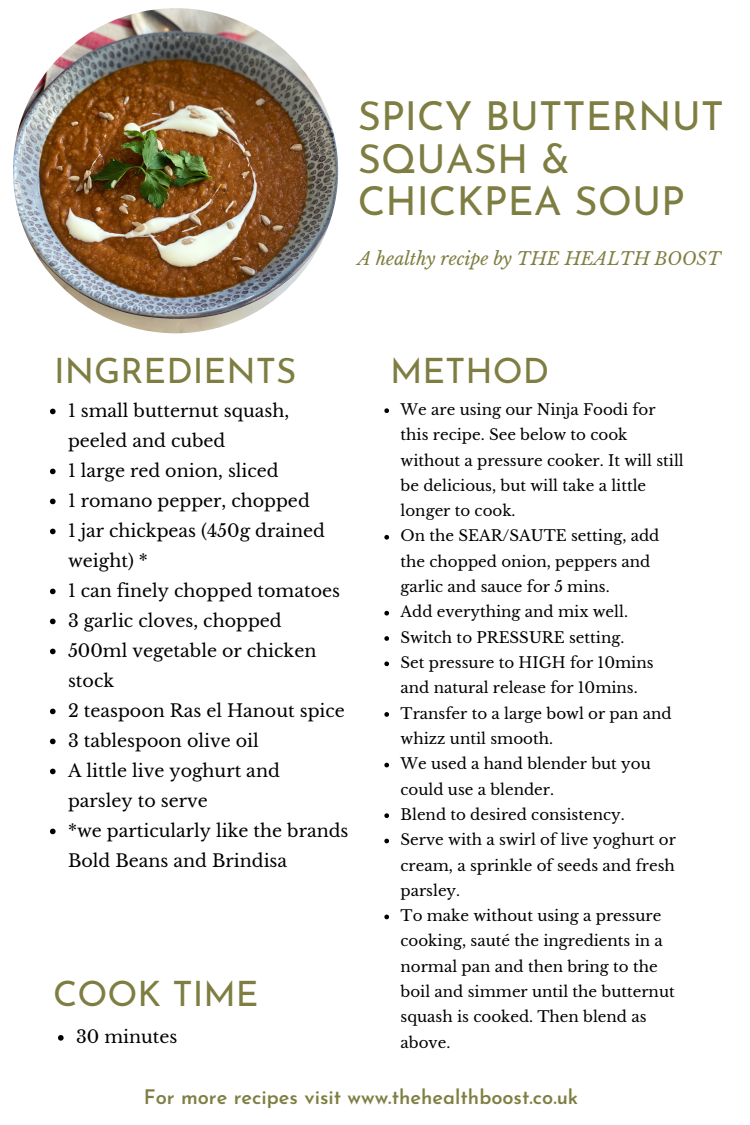
<style>
.page{position:relative;width:750px;height:1125px;background:#fff}
.page>*{position:absolute;margin:0;border:0;box-sizing:border-box;transform-origin:0 0}
.t1{font:40px/42.2px "Josefin Sans";color:#7e7e42}
.t2{font:35px "Josefin Sans";color:#7e7e42}
.t3{font:600 20px "Josefin Sans";color:#7e7e42}
.t4{font:italic 17.62px "Libre Baskerville";color:#7e7e42}
.t5{font:17.5px/30px "Libre Baskerville";color:#000}
.t6{font:15px/25.2px "Libre Baskerville";color:#000}
</style>
<div class="page">
<svg style="left:50px;top:409px;width:6px;height:5px"></svg>
<svg style="left:50px;top:469px;width:6px;height:5px"></svg>
<svg style="left:50px;top:499px;width:6px;height:5px"></svg>
<svg style="left:50px;top:529px;width:6px;height:5px"></svg>
<svg style="left:50px;top:589px;width:6px;height:5px"></svg>
<svg style="left:50px;top:619px;width:6px;height:5px"></svg>
<svg style="left:50px;top:649px;width:6px;height:5px"></svg>
<svg style="left:50px;top:709px;width:6px;height:5px"></svg>
<svg style="left:50px;top:739px;width:6px;height:5px"></svg>
<svg style="left:50px;top:769px;width:6px;height:5px"></svg>
<svg style="left:50px;top:829px;width:6px;height:5px"></svg>
<svg style="left:58px;top:1035px;width:6px;height:6px"></svg>
<svg style="left:384px;top:408px;width:5px;height:5px"></svg>
<svg style="left:384px;top:535px;width:5px;height:5px"></svg>
<svg style="left:384px;top:611px;width:5px;height:5px"></svg>
<svg style="left:384px;top:636px;width:5px;height:5px"></svg>
<svg style="left:384px;top:661px;width:5px;height:5px"></svg>
<svg style="left:384px;top:712px;width:5px;height:5px"></svg>
<svg style="left:384px;top:763px;width:5px;height:4px"></svg>
<svg style="left:384px;top:813px;width:5px;height:5px"></svg>
<svg style="left:384px;top:839px;width:5px;height:4px"></svg>
<svg style="left:384px;top:915px;width:5px;height:4px"></svg>
<img style="left:13px;top:8px;width:325px;height:325px;border-radius:50%">
<h2 class="t2" style="left:54px;top:357px;width:244px">INGREDIENTS</h2>
<h1 class="t1" style="left:358px;top:99px;width:368px">SPICY BUTTERNUT<br>SQUASH &amp;<br>CHICKPEA SOUP</h1>
<p class="t4" style="left:358px;top:248px;width:365px">A healthy recipe by THE HEALTH BOOST</p>
<h2 class="t2" style="left:390px;top:357px;width:161px">METHOD</h2>
<p class="t6" style="left:401px;top:397px;width:285px">We are using our Ninja Foodi for this recipe. See below to cook without a pressure cooker. It will still be delicious, but will take a little longer to cook.<br>On the SEAR/SAUTE setting, add the chopped onion, peppers and garlic and sauce for 5 mins.<br>Add everything and mix well.<br>Switch to PRESSURE setting.<br>Set pressure to HIGH for 10mins and natural release for 10mins.<br>Transfer to a large bowl or pan and whizz until smooth.<br>We used a hand blender but you could use a blender.<br>Blend to desired consistency.<br>Serve with a swirl of live yoghurt or cream, a sprinkle of seeds and fresh parsley.<br>To make without using a pressure cooking, sauté the ingredients in a normal pan and then bring to the boil and simmer until the butternut squash is cooked. Then blend as above.</p>
<h3 class="t3" style="left:144px;top:1089px;width:436px">For more recipes visit www.thehealthboost.co.uk</h3>
<p class="t5" style="left:68px;top:396px;width:282px">1 small butternut squash, peeled and cubed<br>1 large red onion, sliced<br>1 romano pepper, chopped<br>1 jar chickpeas (450g drained weight) *<br>1 can finely chopped tomatoes<br>3 garlic cloves, chopped<br>500ml vegetable or chicken stock<br>2 teaspoon Ras el Hanout spice<br>3 tablespoon olive oil<br>A little live yoghurt and parsley to serve<br>*we particularly like the brands<br>Bold Beans and Brindisa</p>
<h2 class="t2" style="left:53px;top:980px;width:207px">COOK TIME</h2>
<p class="t5" style="left:76px;top:1022px;width:103px">30 minutes</p>
</div>
